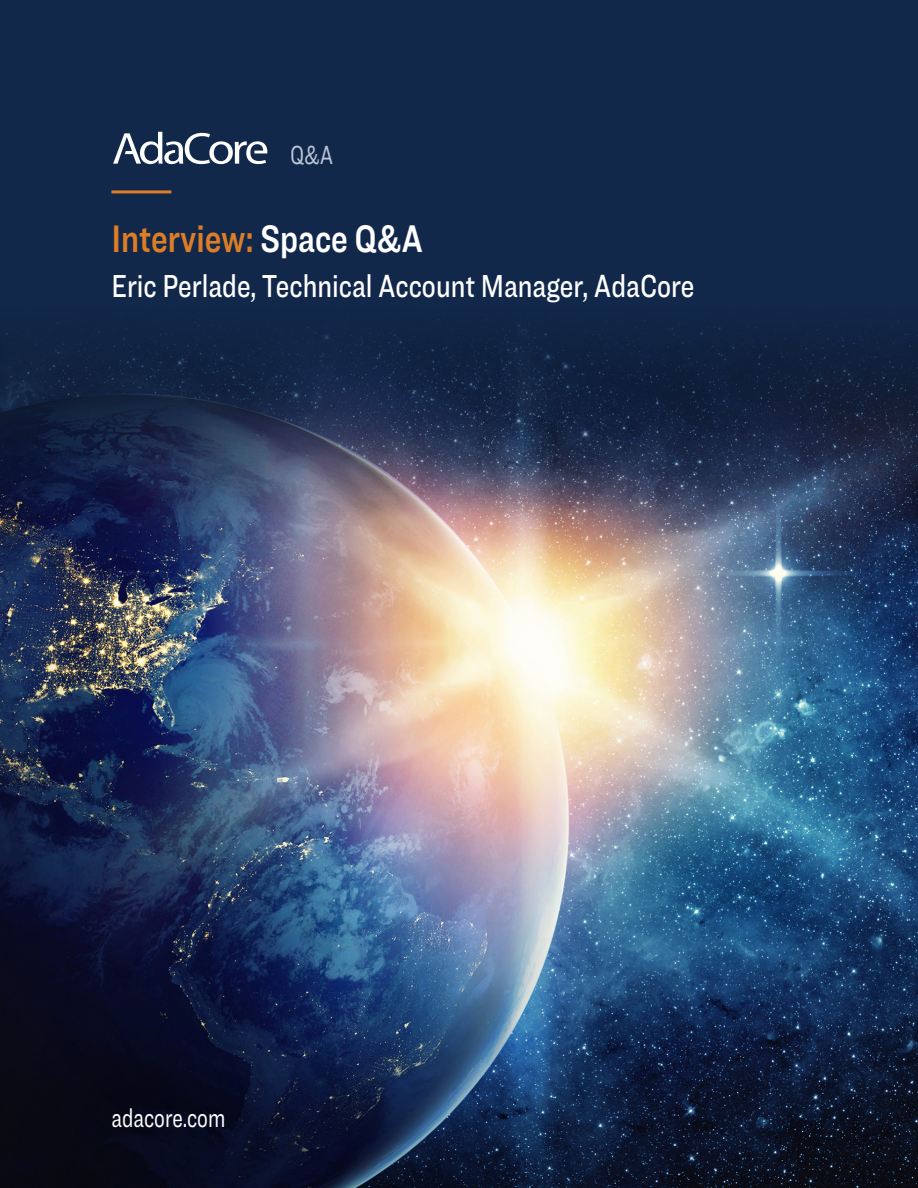
<style>
.page{position:relative;width:918px;height:1188px;background:#12284b}
.page>*{position:absolute;margin:0;border:0;box-sizing:border-box;transform-origin:0 0}
.t1{font:39.75px "Ringside Narrow Semi";color:#dd7e26;scale:.85 1}
.t2{font:500 33px "Ringside Narrow";color:#fff;scale:.85 1}
.t3{font:27px "Ringside Narrow";color:#fff;scale:.81 1}
.t4{font:27px "Ringside Narrow";color:#bbc6d6;scale:.81 1}
.s1{color:#fff}
</style>
<div class="page">
<img style="left:0;top:319px;width:918px;height:869px">
<hr style="left:111px;top:190px;width:60px;height:3px;background:#dd7e26">
<svg style="left:113px;top:132px;width:154px;height:32px"></svg>
<p class="t4" style="left:290px;top:136px;width:55px">Q&amp;A</p>
<p class="t1" style="left:111px;top:210px;width:368px">Interview: <span class="s1">Space Q&amp;A</span></p>
<p class="t2" style="left:111px;top:262px;width:687px">Eric Perlade, Technical Account Manager, AdaCore</p>
<p class="t3" style="left:111px;top:1099px;width:142px">adacore.com</p>
</div>
